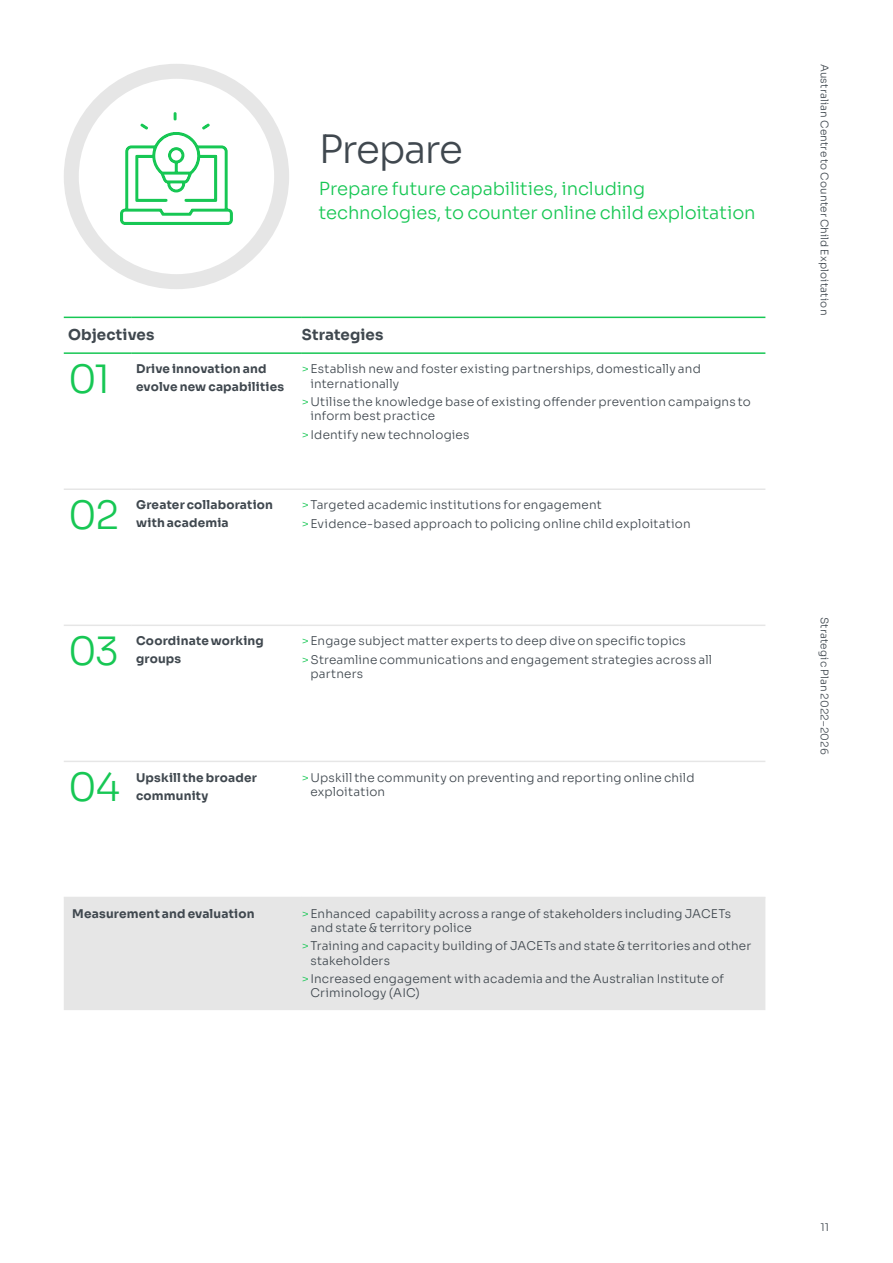
<style>
.page{position:relative;width:893px;height:1263px;background:#fff}
.page>*{position:absolute;margin:0;border:0;box-sizing:border-box;transform-origin:0 0}
.t1{font:300 39px "Sora";letter-spacing:-.04em;color:#17c754}
.t2{font:300 39px "Sora";letter-spacing:-.04em;color:#40484f}
.t3{font:300 18px/24px "Sora";letter-spacing:-.005em;color:#17c754}
.t4{font:15px "Sora";letter-spacing:.01em;color:#40484f}
.t5{font:300 12px/14.2px "Sora";letter-spacing:.015em;color:#40484f}
.t6{font:12px/18px "Sora";letter-spacing:.015em;color:#40484f}
.t7{font:300 10.5px "Sora";letter-spacing:.01em;color:#40484f}
.s1{color:#17c754}
</style>
<div class="page">
<svg style="left:71px;top:71px;width:211px;height:211px"></svg>
<div style="left:64px;top:64px;width:225px;height:225px;border:15px solid #e6e6e6;border-radius:50%"></div>
<svg style="left:119px;top:91px;width:115px;height:135px"></svg>
<div style="left:64px;top:898px;width:701px;height:112px;background:#e6e6e6"></div>
<hr style="left:64px;top:488px;width:68px;height:2px;background:#e6e6e6">
<hr style="left:132px;top:488px;width:170px;height:2px;background:#e6e6e6">
<hr style="left:302px;top:488px;width:463px;height:2px;background:#e6e6e6">
<hr style="left:64px;top:624px;width:68px;height:2px;background:#e6e6e6">
<hr style="left:132px;top:624px;width:170px;height:2px;background:#e6e6e6">
<hr style="left:302px;top:624px;width:463px;height:2px;background:#e6e6e6">
<hr style="left:64px;top:761px;width:68px;height:1px;background:#e6e6e6">
<hr style="left:132px;top:761px;width:170px;height:1px;background:#e6e6e6">
<hr style="left:302px;top:761px;width:463px;height:1px;background:#e6e6e6">
<hr style="left:64px;top:897px;width:68px;height:1px;background:#e6e6e6">
<hr style="left:132px;top:897px;width:170px;height:1px;background:#e6e6e6">
<hr style="left:302px;top:897px;width:463px;height:1px;background:#e6e6e6">
<hr style="left:64px;top:317px;width:68px;height:1px;background:#17c754">
<hr style="left:132px;top:317px;width:170px;height:1px;background:#17c754">
<hr style="left:302px;top:317px;width:463px;height:1px;background:#17c754">
<hr style="left:64px;top:352px;width:68px;height:2px;background:#17c754">
<hr style="left:132px;top:352px;width:170px;height:2px;background:#17c754">
<hr style="left:302px;top:352px;width:463px;height:2px;background:#17c754">
<h1 class="t2" style="left:319px;top:117px;width:145px">Prepare</h1>
<h2 class="t3" style="left:319px;top:175px;width:438px">Prepare future capabilities, including technologies, to counter online child exploitation</h2>
<p class="t4" style="left:68px;top:323px;width:88px">Objectives</p>
<p class="t4" style="left:302px;top:323px;width:83px">Strategies</p>
<h1 class="t1" style="left:68px;top:347px;width:44px">01</h1>
<p class="t6" style="left:136px;top:359px;width:150px">Drive innovation and evolve new capabilities</p>
<p class="t5" style="left:310px;top:361px;width:392px;text-indent:-9px"><span class="s1">&gt;</span>Establish new and foster existing partnerships, domestically and internationally</p>
<p class="t5" style="left:310px;top:394px;width:442px;text-indent:-9px"><span class="s1">&gt;</span>Utilise the knowledge base of existing offender prevention campaigns to inform best practice</p>
<p class="t5" style="left:302px;top:426px;width:169px"><span class="s1">&gt;</span>Identify new technologies</p>
<h1 class="t1" style="left:68px;top:483px;width:52px">02</h1>
<p class="t6" style="left:136px;top:495px;width:138px">Greater collaboration with academia</p>
<p class="t5" style="left:302px;top:495px;width:390px;line-height:18.5px"><span class="s1">&gt;</span>Targeted academic institutions for engagement <span class="s1">&gt;</span>Evidence-based approach to policing online child exploitation</p>
<h1 class="t1" style="left:68px;top:619px;width:53px">03</h1>
<p class="t6" style="left:136px;top:631px;width:129px">Coordinate working groups</p>
<p class="t5" style="left:302px;top:631px;width:412px;line-height:18.5px"><span class="s1">&gt;</span>Engage subject matter experts to deep dive on specific topics <span class="s1">&gt;</span>Streamline communications and engagement strategies across all</p>
<p class="t5" style="left:310px;top:666px;width:54px">partners</p>
<h1 class="t1" style="left:68px;top:755px;width:53px">04</h1>
<p class="t6" style="left:136px;top:767px;width:122px">Upskill the broader community</p>
<p class="t5" style="left:310px;top:769px;width:386px;text-indent:-9px"><span class="s1">&gt;</span>Upskill the community on preventing and reporting online child exploitation</p>
<p class="t6" style="left:72px;top:903px;width:184px">Measurement and evaluation</p>
<p class="t5" style="left:310px;top:905px;width:422px;text-indent:-9px"><span class="s1">&gt;</span>Enhanced capability across a range of stakeholders including JACETs and state &amp; territory police</p>
<p class="t5" style="left:310px;top:938px;width:442px;text-indent:-9px"><span class="s1">&gt;</span>Training and capacity building of JACETs and state &amp; territories and other stakeholders</p>
<p class="t5" style="left:310px;top:970px;width:415px;text-indent:-9px"><span class="s1">&gt;</span>Increased engagement with academia and the Australian Institute of<br>Criminology (AIC)</p>
<p class="t7" style="left:833px;top:64px;width:253px;rotate:90deg">Australian Centre to Counter Child Exploitation</p>
<p class="t7" style="left:833px;top:617px;width:139px;rotate:90deg">Strategic Plan 2022–2026</p>
<p class="t7" style="left:820px;top:1219px;width:10px">11</p>
</div>
